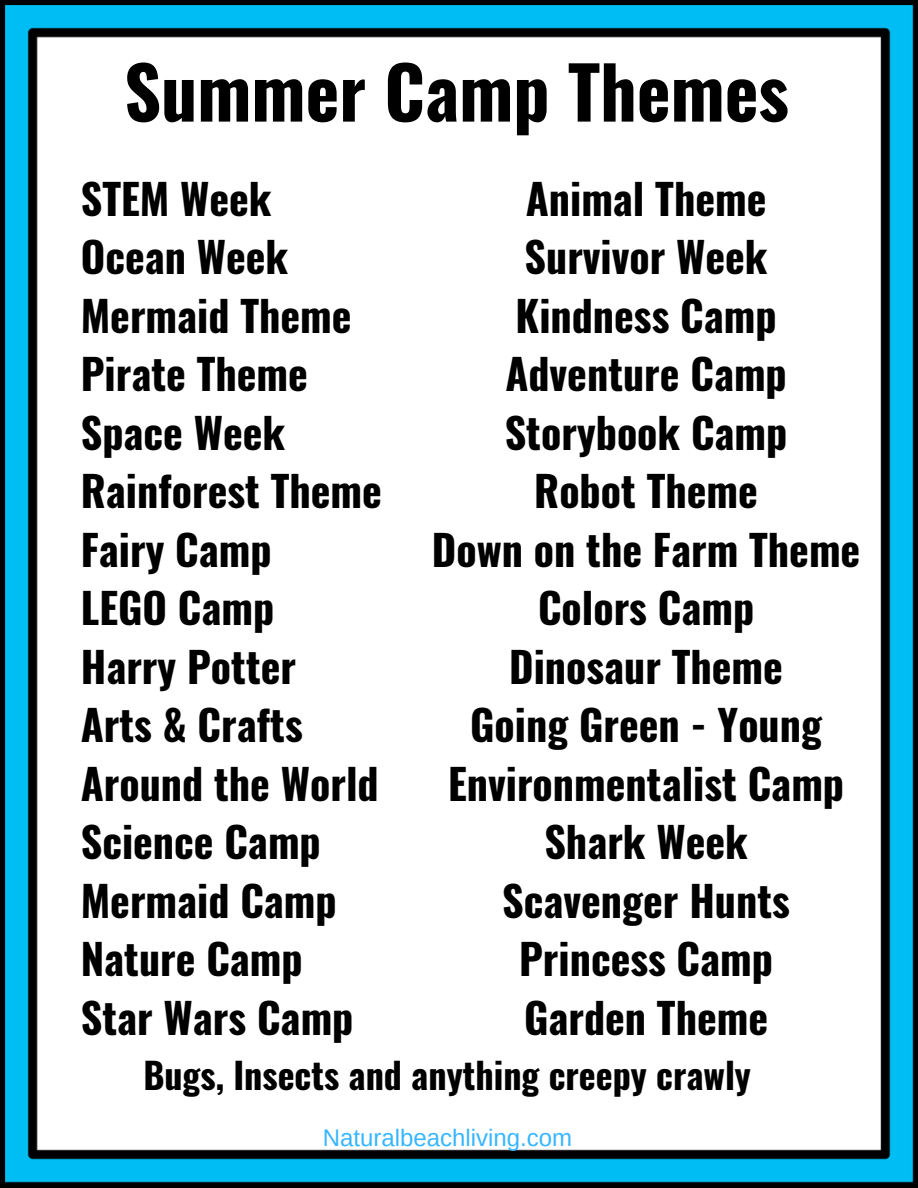
<style>
.page{position:relative;width:918px;height:1188px;background:#fff}
.page>*{position:absolute;margin:0;border:0;box-sizing:border-box;transform-origin:0 0}
.t1{font:700 72px "Oswald";color:#000}
.t2{font:700 42px/58.5px "Oswald";color:#000}
.t3{font:700 36px "Oswald";color:#000}
.t4{font:24px "Arimo";color:#38b6ff}
</style>
<div class="page">
<img style="left:0;top:0;width:918px;height:1188px">
<h1 class="t1" style="left:124px;top:43px;width:666px">Summer Camp Themes</h1>
<p class="t2" style="left:81px;top:169px;width:303px">STEM Week<br>Ocean Week<br>Mermaid Theme<br>Pirate Theme<br>Space Week<br>Rainforest Theme<br>Fairy Camp<br>LEGO Camp<br>Harry Potter<br>Arts &amp; Crafts<br>Around the World<br>Science Camp<br>Mermaid Camp<br>Nature Camp<br>Star Wars Camp</p>
<p class="t2" style="left:432px;top:169px;width:430px;text-align:center">Animal Theme<br>Survivor Week<br>Kindness Camp<br>Adventure Camp<br>Storybook Camp<br>Robot Theme<br>Down on the Farm Theme<br>Colors Camp<br>Dinosaur Theme<br>Going Green - Young<br>Environmentalist Camp<br>Shark Week<br>Scavenger Hunts<br>Princess Camp<br>Garden Theme</p>
<p class="t3" style="left:143px;top:1050px;width:609px">Bugs, Insects and anything creepy crawly</p>
<p class="t4" style="left:323px;top:1124px;width:251px">Naturalbeachliving.com</p>
</div>
